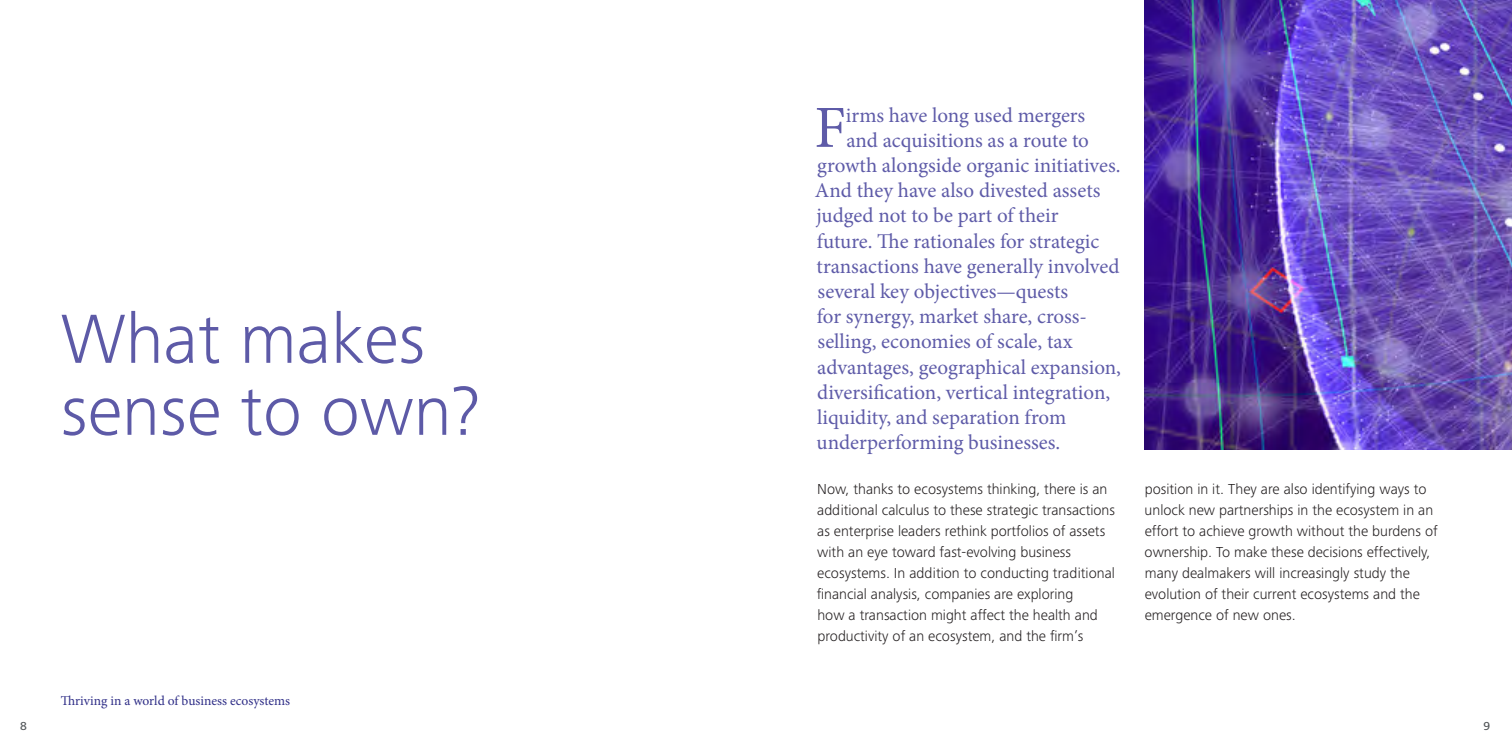
<style>
.page{position:relative;width:1512px;height:756px;background:#fff}
.page>*{position:absolute;margin:0;border:0;box-sizing:border-box;transform-origin:0 0}
.heading1{font:300 72px/72px "Frutiger Next Pro";color:#5d5aa7}
.Intro_paragraph{font:59.7px "Minion Pro";color:#5e5ba8}
.Intro_paragraph-2{font:21px "Minion Pro";color:#5e5ba8}
.Body_copy__8_5_12pt{font:300 15px/21px "Frutiger Next Pro";color:#231f20}
.t1{font:13.5px "Minion Pro";color:#2f2e87}
.t2{font:500 12px "Frutiger Next Pro";color:#525659}
</style>
<div class="page">
<img style="left:1144px;top:0;width:368px;height:450px">
<p class="heading1" style="left:61px;top:303px;width:421px">What makes sense to own?</p>
<p class="t1" style="left:61px;top:692px;width:231px">Thriving in a world of business ecosystems</p>
<p class="Intro_paragraph" style="left:814px;top:88px;width:33px">F</p>
<p class="Intro_paragraph-2" style="left:846px;top:101px;width:241px">irms have long used mergers</p>
<p class="Intro_paragraph-2" style="left:846px;top:126px;width:244px">and acquisitions as a route to</p>
<p class="Intro_paragraph-2" style="left:817px;top:151px;width:305px">growth alongside organic initiatives.</p>
<p class="Intro_paragraph-2" style="left:815px;top:176px;width:287px">And they have also divested assets</p>
<p class="Intro_paragraph-2" style="left:816px;top:202px;width:244px">judged not to be part of their</p>
<p class="Intro_paragraph-2" style="left:817px;top:227px;width:284px">future. The rationales for strategic</p>
<p class="Intro_paragraph-2" style="left:817px;top:252px;width:304px">transactions have generally involved</p>
<p class="Intro_paragraph-2" style="left:817px;top:277px;width:252px">several key objectives—quests</p>
<p class="Intro_paragraph-2" style="left:817px;top:302px;width:272px">for synergy, market share, cross-</p>
<p class="Intro_paragraph-2" style="left:817px;top:328px;width:257px">selling, economies of scale, tax</p>
<p class="Intro_paragraph-2" style="left:817px;top:353px;width:305px">advantages, geographical expansion,</p>
<p class="Intro_paragraph-2" style="left:817px;top:378px;width:294px">diversification, vertical integration,</p>
<p class="Intro_paragraph-2" style="left:817px;top:403px;width:251px">liquidity, and separation from</p>
<p class="Intro_paragraph-2" style="left:817px;top:428px;width:245px">underperforming businesses.</p>
<p class="Body_copy__8_5_12pt" style="left:817px;top:478px;width:300px">Now, thanks to ecosystems thinking, there is an additional calculus to these strategic transactions as enterprise leaders rethink portfolios of assets with an eye toward fast-evolving business ecosystems. In addition to conducting traditional financial analysis, companies are exploring<br>how a transaction might affect the health and productivity of an ecosystem, and the firm’s</p>
<p class="Body_copy__8_5_12pt" style="left:1145px;top:478px;width:295px">position in it. They are also identifying ways to unlock new partnerships in the ecosystem in an effort to achieve growth without the burdens of ownership. To make these decisions effectively, many dealmakers will increasingly study the evolution of their current ecosystems and the emergence of new ones.</p>
<p class="t2" style="left:20px;top:719px;width:8px">8</p>
<p class="t2" style="left:1484px;top:719px;width:8px">9</p>
</div>
